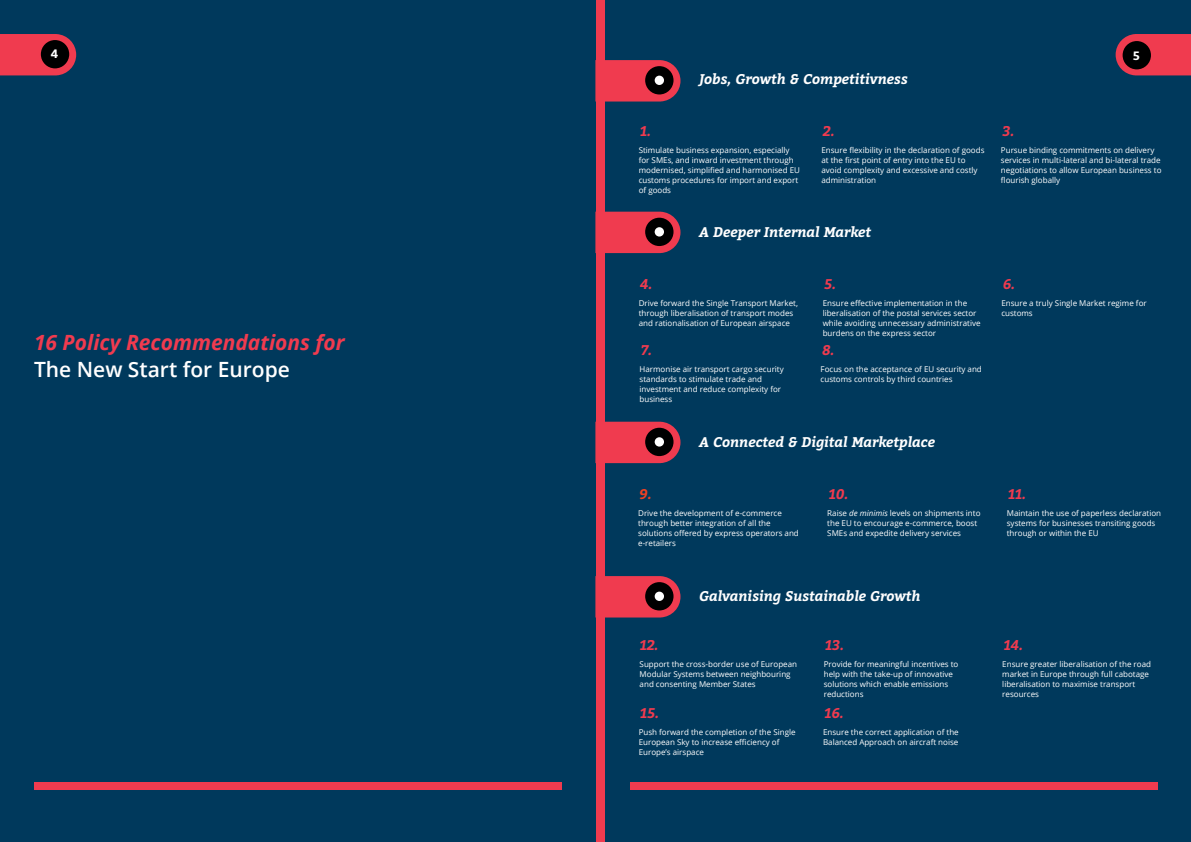
<style>
.page{position:relative;width:1191px;height:842px;background:#fff}
.page>*{position:absolute;margin:0;border:0;box-sizing:border-box;transform-origin:0 0}
.t1{font:italic 700 21px "Open Sans";color:#f03b4f}
.t2{font:600 21px "Open Sans";color:#fff}
.t3{font:italic 700 14px "Bitter";color:#fff}
.t4{font:italic 700 14px "Bitter";color:#f03b4f}
.t5{font:italic 700 14px "Bitter";color:#ef4123}
.t6{font:700 12px "Bitter";color:#fff}
.t7{font:8px/10px "Open Sans";color:#fff}
.s1{font-style:italic}
</style>
<div class="page">
<div style="left:0;top:0;width:611px;height:842px;background:#00395c"></div>
<div style="left:549px;top:0;width:642px;height:842px;background:#00395c"></div>
<svg style="left:595px;top:60px;width:85px;height:42px;background:#d83a4f"></svg>
<div style="left:645px;top:66px;width:28px;height:28px;background:#000;border-radius:50%"></div>
<div style="left:654px;top:76px;width:10px;height:9px;background:#fff;border-radius:50%"></div>
<svg style="left:595px;top:212px;width:85px;height:41px;background:#dc3a4f"></svg>
<div style="left:645px;top:218px;width:28px;height:28px;background:#000;border-radius:50%"></div>
<svg style="left:654px;top:227px;width:10px;height:10px"></svg>
<svg style="left:595px;top:422px;width:85px;height:41px;background:#dc3a4f"></svg>
<div style="left:645px;top:428px;width:28px;height:28px;background:#000;border-radius:50%"></div>
<div style="left:654px;top:437px;width:10px;height:10px;background:#fff;border-radius:50%"></div>
<svg style="left:595px;top:576px;width:85px;height:41px;background:#dc3a4f"></svg>
<div style="left:645px;top:582px;width:28px;height:28px;background:#000;border-radius:50%"></div>
<div style="left:654px;top:592px;width:10px;height:9px;background:#fff;border-radius:50%"></div>
<div style="left:630px;top:782px;width:528px;height:7px;background:#f03b4f"></div>
<div style="left:34px;top:782px;width:527px;height:7px;background:#f03b4f"></div>
<div style="left:596px;top:0;width:8px;height:842px;background:#f03b4f"></div>
<svg style="left:0;top:34px;width:76px;height:41px;background:#dd3a4f"></svg>
<div style="left:41px;top:40px;width:28px;height:28px;background:#000;border-radius:50%"></div>
<svg style="left:1115px;top:34px;width:76px;height:41px;background:#db3a4f"></svg>
<div style="left:1122px;top:41px;width:29px;height:28px;background:#000;border-radius:50%"></div>
<h3 class="t6" style="left:51px;top:45px;width:9px">4</h3>
<h3 class="t6" style="left:1133px;top:46px;width:8px">5</h3>
<h1 class="t1" style="left:34px;top:327px;width:312px">16 Policy Recommendations for</h1>
<h1 class="t2" style="left:34px;top:355px;width:257px">The New Start for Europe</h1>
<h2 class="t4" style="left:640px;top:120px;width:13px">1.</h2>
<h2 class="t3" style="left:699px;top:68px;width:210px">Jobs, Growth &amp; Competitivness</h2>
<h2 class="t4" style="left:823px;top:120px;width:13px">2.</h2>
<p class="t7" style="left:638px;top:145px;width:163px">Stimulate business expansion, especially for SMEs, and inward investment through modernised, simplified and harmonised EU customs procedures for import and export of goods</p>
<p class="t7" style="left:821px;top:145px;width:165px">Ensure flexibility in the declaration of goods at the first point of entry into the EU to avoid complexity and excessive and costly administration</p>
<h2 class="t4" style="left:640px;top:273px;width:14px">4.</h2>
<h2 class="t3" style="left:699px;top:222px;width:173px">A Deeper Internal Market</h2>
<h2 class="t4" style="left:824px;top:273px;width:13px">5.</h2>
<p class="t7" style="left:638px;top:298px;width:161px">Drive forward the Single Transport Market, through liberalisation of transport modes and rationalisation of European airspace</p>
<p class="t7" style="left:822px;top:298px;width:159px">Ensure effective implementation in the liberalisation of the postal services sector while avoiding unnecessary administrative burdens on the express sector</p>
<h2 class="t4" style="left:641px;top:339px;width:13px">7.</h2>
<h2 class="t4" style="left:822px;top:339px;width:14px">8.</h2>
<p class="t7" style="left:639px;top:364px;width:146px">Harmonise air transport cargo security standards to stimulate trade and investment and reduce complexity for business</p>
<p class="t7" style="left:820px;top:364px;width:163px">Focus on the acceptance of EU security and customs controls by third countries</p>
<h2 class="t5" style="left:639px;top:483px;width:14px">9.</h2>
<h2 class="t3" style="left:699px;top:432px;width:237px">A Connected &amp; Digital Marketplace</h2>
<h2 class="t4" style="left:828px;top:483px;width:21px">10.</h2>
<p class="t7" style="left:638px;top:508px;width:162px">Drive the development of e-commerce through better integration of all the solutions offered by express operators and e-retailers</p>
<p class="t7" style="left:827px;top:508px;width:155px">Raise <span class="s1">de minimis</span> levels on shipments into the EU to encourage e-commerce, boost<br>SMEs and expedite delivery services</p>
<h2 class="t4" style="left:1002px;top:120px;width:13px">3.</h2>
<p class="t7" style="left:1001px;top:145px;width:162px">Pursue binding commitments on delivery services in multi-lateral and bi-lateral trade negotiations to allow European business to flourish globally</p>
<h2 class="t4" style="left:1002px;top:273px;width:14px">6.</h2>
<p class="t7" style="left:1001px;top:298px;width:147px">Ensure a truly Single Market regime for customs</p>
<h2 class="t4" style="left:1008px;top:483px;width:20px">11.</h2>
<p class="t7" style="left:1006px;top:508px;width:156px">Maintain the use of paperless declaration systems for businesses transiting goods through or within the EU</p>
<h2 class="t4" style="left:639px;top:634px;width:20px">12.</h2>
<h2 class="t3" style="left:699px;top:585px;width:223px">Galvanising Sustainable Growth</h2>
<h2 class="t4" style="left:825px;top:634px;width:20px">13.</h2>
<p class="t7" style="left:639px;top:659px;width:159px">Support the cross-border use of European<br>Modular Systems between neighbouring and consenting Member States</p>
<p class="t7" style="left:823px;top:659px;width:136px">Provide for meaningful incentives to help with the take-up of innovative solutions which enable emissions reductions</p>
<h2 class="t4" style="left:640px;top:702px;width:20px">15.</h2>
<h2 class="t4" style="left:824px;top:702px;width:21px">16.</h2>
<p class="t7" style="left:638px;top:727px;width:158px">Push forward the completion of the Single<br>European Sky to increase efficiency of<br>Europe’s airspace</p>
<p class="t7" style="left:823px;top:727px;width:137px">Ensure the correct application of the<br>Balanced Approach on aircraft noise</p>
<h2 class="t4" style="left:1003px;top:634px;width:21px">14.</h2>
<p class="t7" style="left:1002px;top:659px;width:150px">Ensure greater liberalisation of the road market in Europe through full cabotage liberalisation to maximise transport resources</p>
</div>
